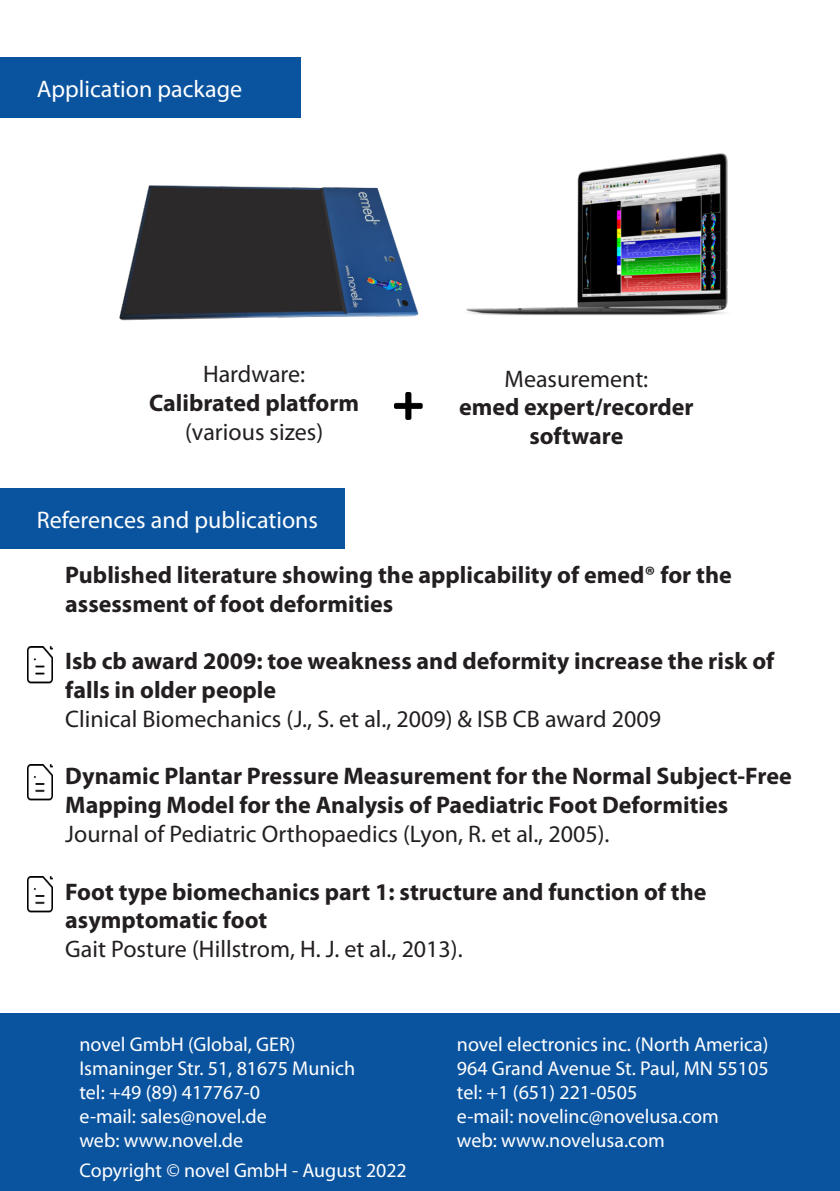
<style>
.page{position:relative;width:840px;height:1191px;background:#fff}
.page>*{position:absolute;margin:0;border:0;box-sizing:border-box;transform-origin:0 0}
.t1{font:700 24px/28.8px "Myriad Pro";color:#231f20}
.t2{font:24px "Myriad Pro";color:#231f20}
.t3{font:24px "Myriad Pro";color:#fff}
.t4{font:20px "Myriad Pro";color:#fff}
.t5{font:19.8px "Myriad Pro";color:#fff}
</style>
<div class="page">
<div style="left:0;top:57px;width:300px;height:61px;background:#0a549f"></div>
<div style="left:0;top:488px;width:344px;height:61px;background:#0a549f"></div>
<div style="left:0;top:1013px;width:839px;height:178px;background:#0a549f"></div>
<img style="left:119px;top:185px;width:300px;height:136px">
<img style="left:466px;top:153px;width:262px;height:162px">
<img style="left:28px;top:876px;width:24px;height:36px">
<img style="left:394px;top:392px;width:28px;height:27px">
<img style="left:28px;top:764px;width:24px;height:37px">
<img style="left:28px;top:647px;width:24px;height:36px">
<p class="t3" style="left:37px;top:74px;width:207px">Application package</p>
<p class="t2" style="left:203px;top:359px;width:104px">Hardware:</p>
<p class="t1" style="left:149px;top:387px;width:211px">Calibrated platform</p>
<p class="t2" style="left:185px;top:417px;width:139px">(various sizes)</p>
<p class="t3" style="left:37px;top:505px;width:283px">References and publications</p>
<p class="t2" style="left:504px;top:364px;width:145px">Measurement:</p>
<p class="t1" style="left:459px;top:392px;width:236px">emed expert/recorder</p>
<p class="t1" style="left:529px;top:421px;width:96px">software</p>
<p class="t1" style="left:65px;top:559px;width:667px">Published literature showing the applicability of emed® for the</p>
<p class="t1" style="left:65px;top:588px;width:329px">assessment of foot deformities</p>
<p class="t1" style="left:65px;top:646px;width:710px">Isb cb award 2009: toe weakness and deformity increase the risk of falls in older people</p>
<p class="t2" style="left:65px;top:704px;width:597px">Clinical Biomechanics (J., S. et al., 2009) &amp; ISB CB award 2009</p>
<p class="t1" style="left:65px;top:761px;width:727px">Dynamic Plantar Pressure Measurement for the Normal Subject-Free<br>Mapping Model for the Analysis of Paediatric Foot Deformities</p>
<p class="t2" style="left:65px;top:819px;width:545px">Journal of Pediatric Orthopaedics (Lyon, R. et al., 2005).</p>
<p class="t1" style="left:65px;top:876px;width:642px">Foot type biomechanics part 1: structure and function of the</p>
<p class="t1" style="left:65px;top:905px;width:203px">asymptomatic foot</p>
<p class="t2" style="left:65px;top:934px;width:399px">Gait Posture (Hillstrom, H. J. et al., 2013).</p>
<p class="t4" style="left:79px;top:1032px;width:217px">novel GmbH (Global, GER)</p>
<p class="t4" style="left:79px;top:1056px;width:277px">Ismaninger Str. 51, 81675 Munich</p>
<p class="t4" style="left:79px;top:1080px;width:182px">tel: +49 (89) 417767-0</p>
<p class="t4" style="left:79px;top:1104px;width:189px">e-mail: sales@novel.de</p>
<p class="t4" style="left:79px;top:1128px;width:165px">web: www.novel.de</p>
<p class="t5" style="left:79px;top:1158px;width:329px">Copyright © novel GmbH - August 2022</p>
<p class="t4" style="left:456px;top:1032px;width:313px">novel electronics inc. (North America)</p>
<p class="t4" style="left:456px;top:1056px;width:313px">964 Grand Avenue St. Paul, MN 55105</p>
<p class="t4" style="left:456px;top:1080px;width:182px">tel: +1 (651) 221-0505</p>
<p class="t4" style="left:456px;top:1104px;width:263px">e-mail: novelinc@novelusa.com</p>
<p class="t4" style="left:456px;top:1128px;width:209px">web: www.novelusa.com</p>
</div>
